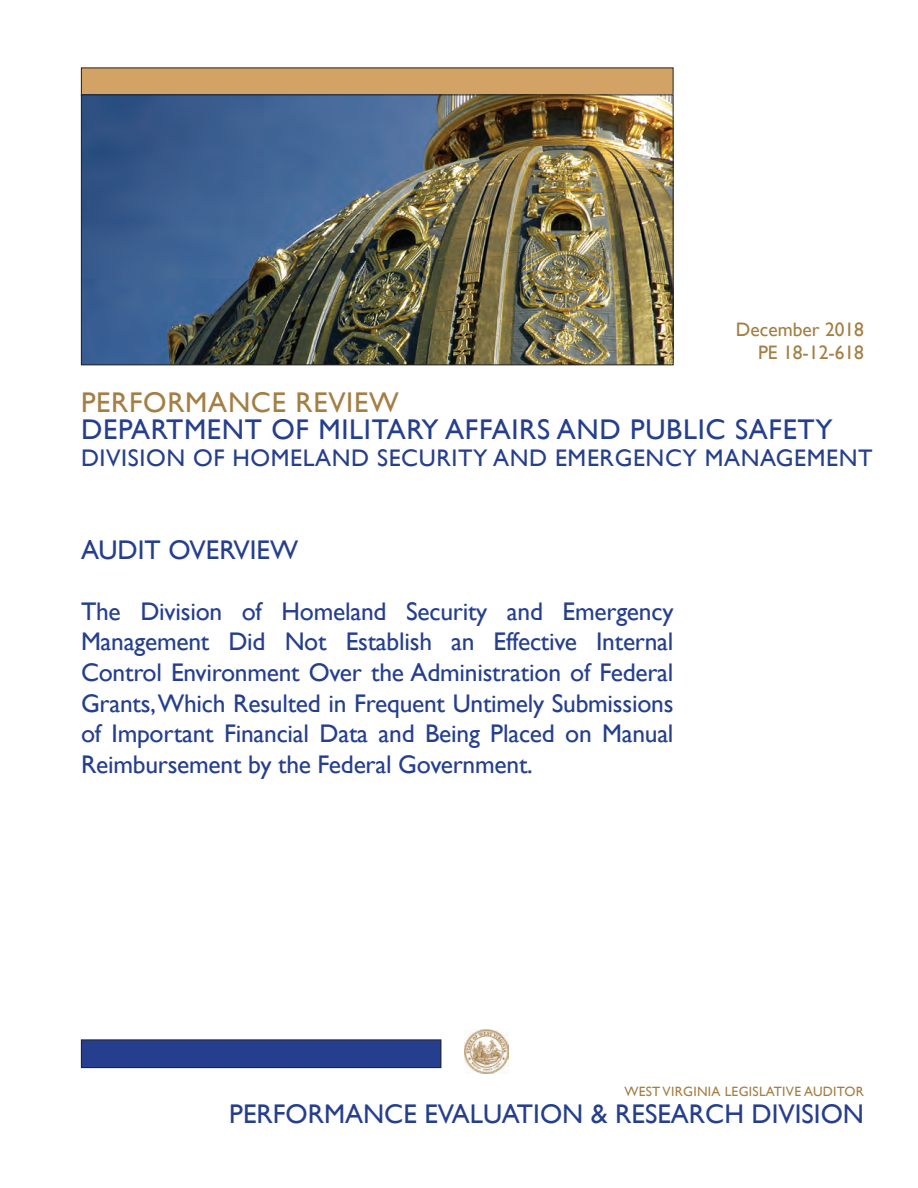
<style>
.page{position:relative;width:918px;height:1188px;background:#fff}
.page>*{position:absolute;margin:0;border:0;box-sizing:border-box;transform-origin:0 0}
.t1{font:28.5px "Gill Sans";letter-spacing:.025em;color:#253f8e}
.t2{font:28.5px "Gill Sans";letter-spacing:.025em;color:#a47e43}
.t3{font:27px "Gill Sans";color:#253f8e}
.t4{font:25.5px/30.6px "Gill Sans";letter-spacing:-.01em;color:#253f8e;text-align:justify}
.t5{font:24px "Gill Sans";letter-spacing:.025em;color:#253f8e}
.t6{font:19.5px/23.4px "Gill Sans";color:#a47e43;text-align:right}
.t7{font:13.5px "Gill Sans";letter-spacing:.02em;color:#a47e43}
</style>
<div class="page">
<div style="left:81px;top:68px;width:592px;height:28px;background:#d3a365"></div>
<img style="left:83px;top:96px;width:589px;height:267px">
<div style="left:81px;top:94px;width:593px;height:271px;border:1px solid #231f20"></div>
<div style="left:81px;top:1040px;width:360px;height:28px;background:#253f8e"></div>
<div style="left:81px;top:1040px;width:360px;height:28px;border:1px solid #231f20"></div>
<img style="left:464px;top:1029px;width:44px;height:45px">
<p class="t6" style="left:736px;top:318px;width:130px">December 2018<br>PE 18-12-618</p>
<p class="t2" style="left:81px;top:386px;width:319px">PERFORMANCE REVIEW</p>
<p class="t1" style="left:81px;top:413px;width:753px">DEPARTMENT OF MILITARY AFFAIRS AND PUBLIC SAFETY</p>
<p class="t5" style="left:81px;top:444px;width:793px">DIVISION OF HOMELAND SECURITY AND EMERGENCY MANAGEMENT</p>
<p class="t3" style="left:81px;top:534px;width:219px">AUDIT OVERVIEW</p>
<p class="t4" style="left:81px;top:596px;width:594px">The Division of Homeland Security and Emergency Management Did Not Establish an Effective Internal Control Environment Over the Administration of Federal Grants, Which Resulted in Frequent Untimely Submissions of Important Financial Data and Being Placed on Manual Reimbursement by the Federal Government.</p>
<p class="t7" style="left:624px;top:1083px;width:241px">WEST VIRGINIA LEGISLATIVE AUDITOR</p>
<p class="t3" style="left:229px;top:1098px;width:636px">PERFORMANCE EVALUATION &amp; RESEARCH DIVISION</p>
</div>
